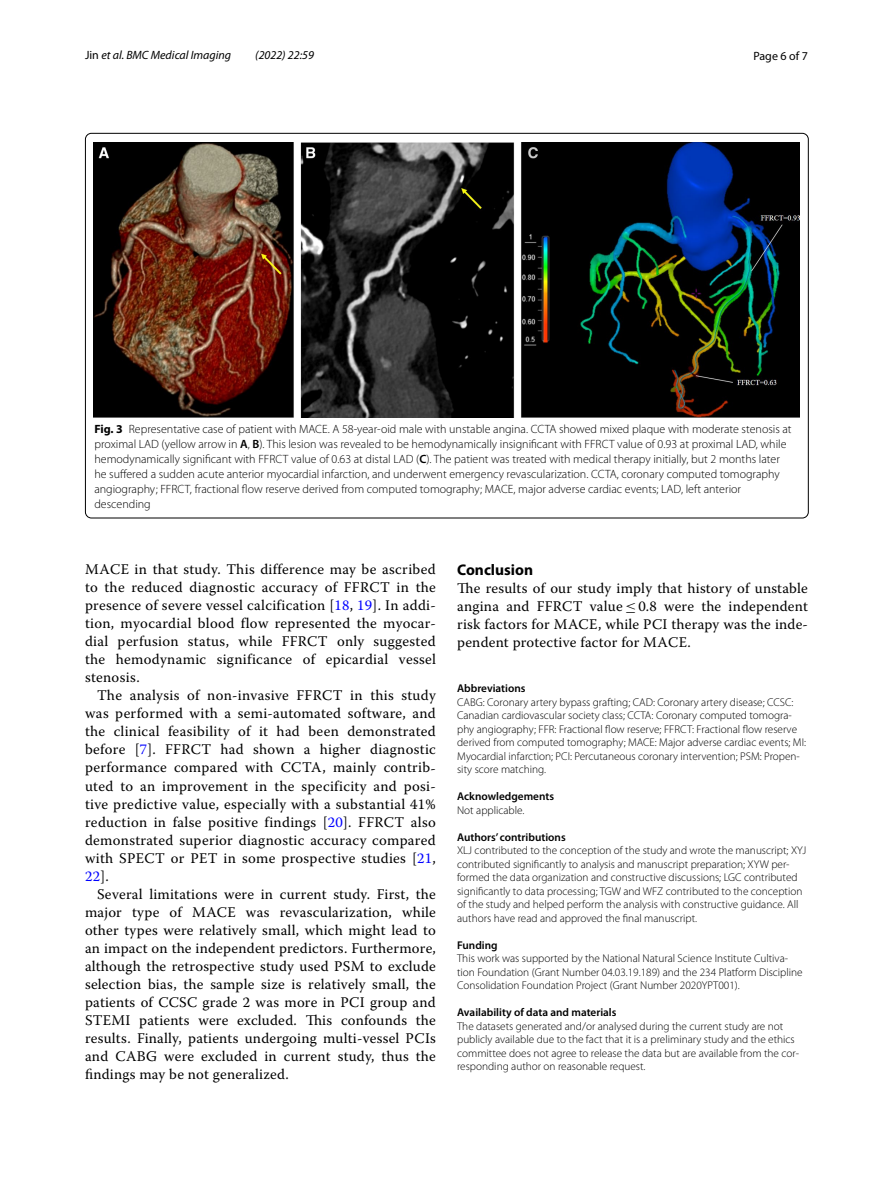
<style>
.page{position:relative;width:893px;height:1187px;background:#fff}
.page>*{position:absolute;margin:0;border:0;box-sizing:border-box;transform-origin:0 0}
.t1{font:700 15.45px "Myriad Pro";color:#000}
.t2{font:14.7px/18px "Warnock Pro";letter-spacing:.02em;color:#000;text-align:justify}
.t3{font:300 12px/15px "Myriad Pro";color:#000}
.t4{font:italic 12px "Myriad Pro";color:#000}
.t5{font:12px "Myriad Pro";color:#000}
.t6{font:300 11.25px/13.5px "Myriad Pro";color:#000}
.t7{font:600 11.25px "Myriad Pro";color:#000}
.s1{font-style:normal}
.s2{font-weight:700}
.s3{font-weight:600}
.s4{color:#00f}
.s5{font-family:"MTSY"}
</style>
<div class="page">
<img style="left:94px;top:142px;width:706px;height:276px">
<p class="t4" style="left:85px;top:48px;width:148px"><span class="s1">Jin</span> et al. BMC Medical Imaging</p>
<p class="t4" style="left:255px;top:48px;width:60px">(2022) 22:59</p>
<p class="t5" style="left:753px;top:48px;width:56px">Page 6 of 7</p>
<p class="t3" style="left:94px;top:422px;width:699px"><span class="s2">Fig. 3</span> Representative case of patient with MACE. A 58-year-oid male with unstable angina. CCTA showed mixed plaque with moderate stenosis at proximal LAD (yellow arrow in <span class="s3">A</span>, <span class="s3">B</span>). This lesion was revealed to be hemodynamically insignificant with FFRCT value of 0.93 at proximal LAD, while hemodynamically significant with FFRCT value of 0.63 at distal LAD (<span class="s3">C</span>). The patient was treated with medical therapy initially, but 2 months later he suffered a sudden acute anterior myocardial infarction, and underwent emergency revascularization. CCTA, coronary computed tomography angiography; FFRCT, fractional flow reserve derived from computed tomography; MACE, major adverse cardiac events; LAD, left anterior descending</p>
<p class="t2" style="left:85px;top:560px;width:352px">MACE in that study. This difference may be ascribed to the reduced diagnostic accuracy of FFRCT in the presence of severe vessel calcification [<span class="s4">18</span>, <span class="s4">19</span>]. In addi&shy;tion, myocardial blood flow represented the myocar&shy;dial perfusion status, while FFRCT only suggested the hemodynamic significance of epicardial vessel stenosis.</p>
<p class="t2" style="left:85px;top:686px;width:352px;text-indent:12px">The analysis of non-invasive FFRCT in this study was performed with a semi-automated software, and the clinical feasibility of it had been demonstrated before [<span class="s4">7</span>]. FFRCT had shown a higher diagnostic performance compared with CCTA, mainly contrib&shy;uted to an improvement in the specificity and posi&shy;tive predictive value, especially with a substantial 41% reduction in false positive findings [<span class="s4">20</span>]. FFRCT also demonstrated superior diagnostic accuracy compared with SPECT or PET in some prospective studies [<span class="s4">21</span>, <span class="s4">22</span>].</p>
<p class="t2" style="left:85px;top:884px;width:352px;text-indent:12px">Several limitations were in current study. First, the major type of MACE was revascularization, while other types were relatively small, which might lead to an impact on the independent predictors. Furthermore, although the retrospective study used PSM to exclude selection bias, the sample size is relatively small, the patients of CCSC grade 2 was more in PCI group and STEMI patients were excluded. This confounds the results. Finally, patients undergoing multi-vessel PCIs and CABG were excluded in current study, thus the findings may be not generalized.</p>
<p class="t1" style="left:457px;top:559px;width:77px">Conclusion</p>
<p class="t2" style="left:457px;top:579px;width:352px">The results of our study imply that history of unstable angina and FFRCT value <span class="s5">≤</span> 0.8 were the independent risk factors for MACE, while PCI therapy was the inde&shy;pendent protective factor for MACE.</p>
<p class="t7" style="left:457px;top:681px;width:70px">Abbreviations</p>
<p class="t6" style="left:457px;top:695px;width:350px">CABG: Coronary artery bypass grafting; CAD: Coronary artery disease; CCSC:<br>Canadian cardiovascular society class; CCTA: Coronary computed tomogra&shy;phy angiography; FFR: Fractional flow reserve; FFRCT: Fractional flow reserve derived from computed tomography; MACE: Major adverse cardiac events; MI:<br>Myocardial infarction; PCI: Percutaneous coronary intervention; PSM: Propen&shy;sity score matching.</p>
<p class="t7" style="left:457px;top:789px;width:98px">Acknowledgements</p>
<p class="t6" style="left:457px;top:803px;width:69px">Not applicable.</p>
<p class="t7" style="left:457px;top:829px;width:110px">Authors’ contributions</p>
<p class="t6" style="left:457px;top:843px;width:351px">XLJ contributed to the conception of the study and wrote the manuscript; XYJ contributed significantly to analysis and manuscript preparation; XYW per&shy;formed the data organization and constructive discussions; LGC contributed significantly to data processing; TGW and WFZ contributed to the conception of the study and helped perform the analysis with constructive guidance. All authors have read and approved the final manuscript.</p>
<p class="t7" style="left:457px;top:937px;width:42px">Funding</p>
<p class="t6" style="left:457px;top:951px;width:347px">This work was supported by the National Natural Science Institute Cultiva&shy;tion Foundation (Grant Number 04.03.19.189) and the 234 Platform Discipline<br>Consolidation Foundation Project (Grant Number 2020YPT001).</p>
<p class="t7" style="left:457px;top:1005px;width:161px">Availability of data and materials</p>
<p class="t6" style="left:457px;top:1019px;width:343px">The datasets generated and/or analysed during the current study are not publicly available due to the fact that it is a preliminary study and the ethics committee does not agree to release the data but are available from the cor&shy;responding author on reasonable request.</p>
</div>
